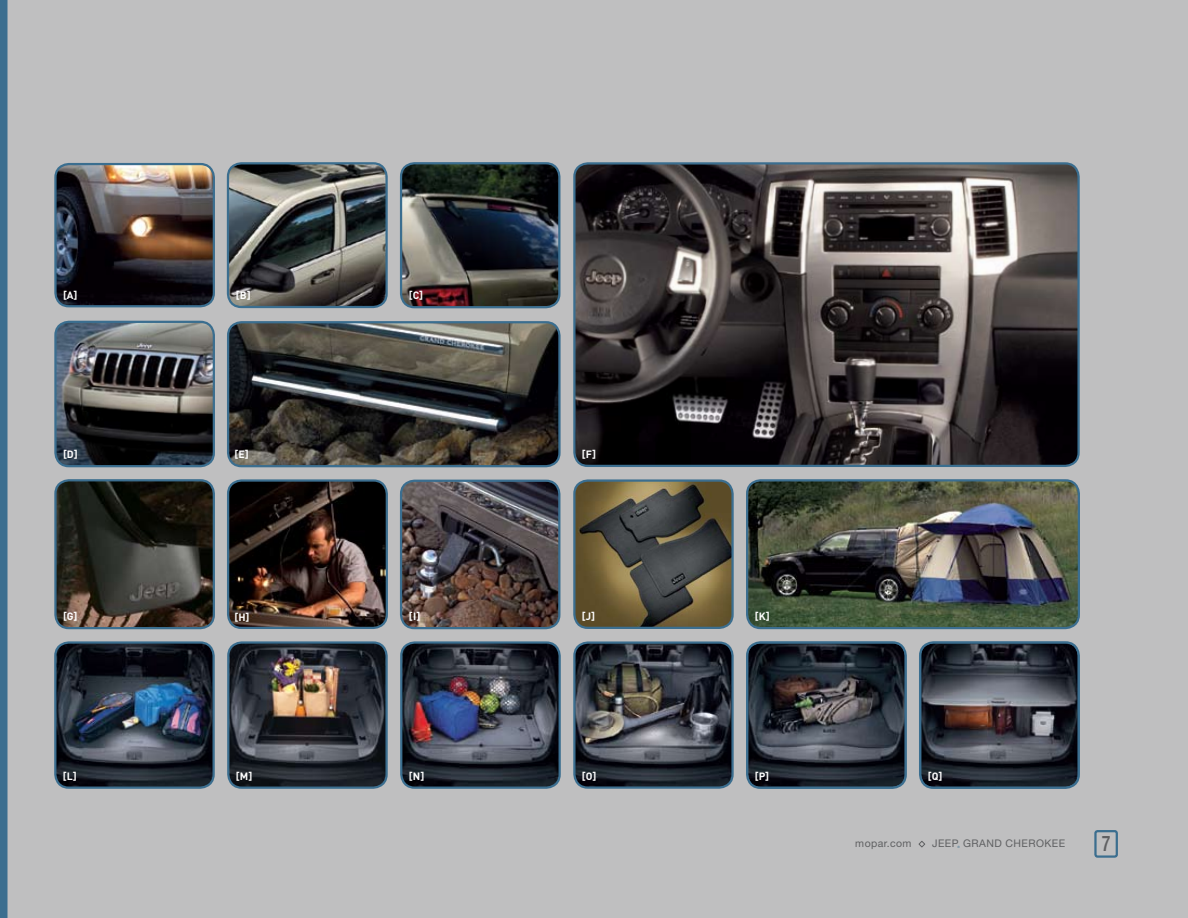
<style>
.page{position:relative;width:1188px;height:918px;background:#fff}
.page>*{position:absolute;margin:0;border:0;box-sizing:border-box;transform-origin:0 0}
.t1{font:500 condensed 21.6px "Helvetica Neue";color:#5f6062;scale:.83 1}
.t2{font:700 10.5px "DIN";color:#fff}
.t3{font:10.5px "Helvetica Neue";letter-spacing:.04em;color:#5f6062}
.t4{font:3px "Helvetica Neue";color:#3b6e8f}
</style>
<div class="page">
<div style="left:4px;top:0;width:1184px;height:918px;background:#bfbfc0"></div>
<img style="left:56px;top:165px;width:158px;height:141px">
<div style="left:54px;top:163px;width:161px;height:144px;border:2px solid #3b6e8f;border-radius:14px"></div>
<img style="left:229px;top:164px;width:156px;height:143px">
<div style="left:227px;top:162px;width:161px;height:146px;border:2px solid #3b6e8f;border-radius:14px"></div>
<img style="left:402px;top:164px;width:157px;height:143px">
<div style="left:400px;top:162px;width:160px;height:146px;border:2px solid #3b6e8f;border-radius:14px"></div>
<img style="left:229px;top:323px;width:329px;height:143px">
<div style="left:227px;top:321px;width:334px;height:146px;border:2px solid #3b6e8f;border-radius:14px"></div>
<img style="left:576px;top:165px;width:501px;height:299px">
<div style="left:573px;top:162px;width:507px;height:305px;border:2px solid #3b6e8f;border-radius:14px"></div>
<img style="left:576px;top:644px;width:155px;height:142px">
<div style="left:573px;top:641px;width:161px;height:148px;border:2px solid #3b6e8f;border-radius:14px"></div>
<img style="left:57px;top:644px;width:155px;height:142px">
<div style="left:54px;top:641px;width:161px;height:148px;border:2px solid #3b6e8f;border-radius:14px"></div>
<img style="left:230px;top:644px;width:155px;height:142px">
<div style="left:227px;top:641px;width:161px;height:148px;border:2px solid #3b6e8f;border-radius:14px"></div>
<img style="left:403px;top:644px;width:155px;height:142px">
<div style="left:400px;top:641px;width:161px;height:148px;border:2px solid #3b6e8f;border-radius:14px"></div>
<svg style="left:748px;top:644px;width:156px;height:143px;background:#2f333b"></svg>
<div style="left:746px;top:641px;width:161px;height:148px;border:2px solid #3b6e8f;border-radius:14px"></div>
<svg style="left:921px;top:644px;width:157px;height:143px;background:#3b3c44"></svg>
<div style="left:919px;top:641px;width:161px;height:148px;border:2px solid #3b6e8f;border-radius:14px"></div>
<img style="left:229px;top:482px;width:157px;height:145px">
<div style="left:227px;top:479px;width:161px;height:150px;border:2px solid #3b6e8f;border-radius:14px"></div>
<img style="left:401px;top:481px;width:158px;height:147px">
<div style="left:400px;top:480px;width:160px;height:149px;border:2px solid #3b6e8f;border-radius:14px"></div>
<img style="left:57px;top:482px;width:156px;height:145px">
<div style="left:54px;top:479px;width:161px;height:150px;border:2px solid #3b6e8f;border-radius:14px"></div>
<img style="left:576px;top:482px;width:155px;height:144px">
<div style="left:573px;top:479px;width:161px;height:150px;border:2px solid #3b6e8f;border-radius:14px"></div>
<img style="left:748px;top:482px;width:330px;height:145px">
<div style="left:746px;top:479px;width:334px;height:150px;border:2px solid #3b6e8f;border-radius:14px"></div>
<img style="left:56px;top:322px;width:157px;height:143px">
<div style="left:54px;top:321px;width:161px;height:146px;border:2px solid #3b6e8f;border-radius:14px"></div>
<div style="left:0;top:0;width:8px;height:918px;background:#3b6e8f"></div>
<div style="left:1094px;top:830px;width:24px;height:28px;border:2px solid #3b6e8f;border-radius:2px"></div>
<svg style="left:919px;top:841px;width:6px;height:6px"></svg>
<p class="t2" style="left:63px;top:289px;width:16px">[A]</p>
<p class="t2" style="left:236px;top:289px;width:16px">[B]</p>
<p class="t2" style="left:409px;top:289px;width:16px">[C]</p>
<p class="t2" style="left:63px;top:448px;width:16px">[D]</p>
<p class="t2" style="left:234px;top:448px;width:16px">[E]</p>
<p class="t2" style="left:582px;top:448px;width:16px">[F]</p>
<p class="t2" style="left:63px;top:610px;width:16px">[G]</p>
<p class="t2" style="left:409px;top:610px;width:13px">[I]</p>
<p class="t2" style="left:582px;top:610px;width:15px">[J]</p>
<p class="t2" style="left:755px;top:610px;width:16px">[K]</p>
<p class="t2" style="left:234px;top:610px;width:17px">[H]</p>
<p class="t2" style="left:63px;top:769px;width:15px">[L]</p>
<p class="t2" style="left:236px;top:769px;width:18px">[M]</p>
<p class="t2" style="left:409px;top:769px;width:17px">[N]</p>
<p class="t2" style="left:582px;top:769px;width:16px">[O]</p>
<p class="t2" style="left:755px;top:769px;width:16px">[P]</p>
<p class="t2" style="left:928px;top:769px;width:16px">[Q]</p>
<p class="t3" style="left:855px;top:837px;width:58px">mopar.com</p>
<p class="t3" style="left:932px;top:837px;width:90px">j eep GRAND CHEROKEE</p>
<p class="t4" style="left:957px;top:845px;width:4px">®</p>
<h1 class="t1" style="left:1102px;top:831px;width:12px">7</h1>
</div>
